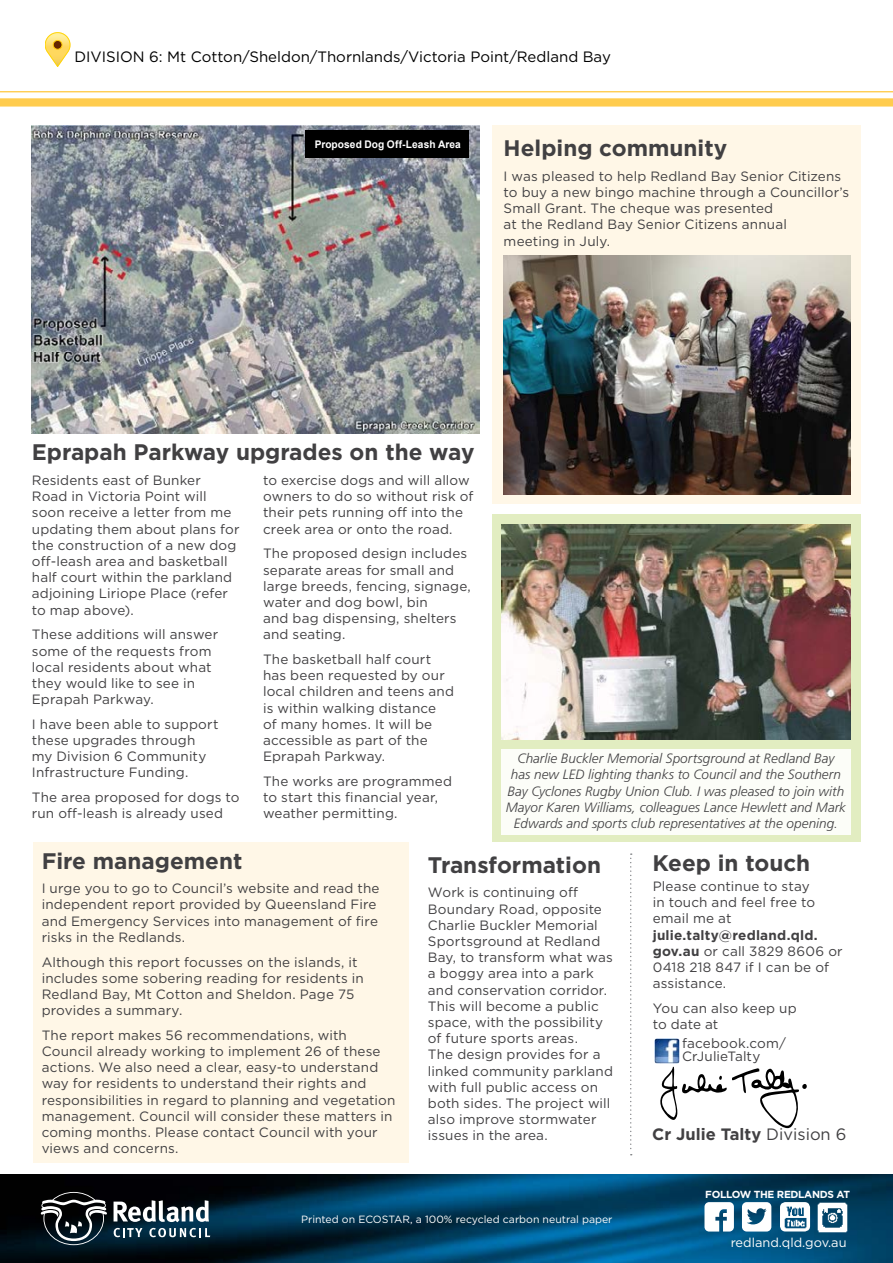
<style>
.page{position:relative;width:893px;height:1263px;background:#fff}
.page>*{position:absolute;margin:0;border:0;box-sizing:border-box;transform-origin:0 0}
.t1{font:700 22.5px "Gotham";color:#414042}
.t2{font:700 16.5px "Gotham";color:#414042}
.t3{font:15px "Gotham";color:#000}
.t4{font:13.5px/16.2px "Gotham";letter-spacing:.01em;color:#414042}
.t5{font:italic 300 13.5px/16.2px "Frutiger LT";color:#414042;text-align:center}
.t6{font:12.75px "Gotham";color:#fff}
.t7{font:10.5px "Gotham";color:#fff}
.t8{font:700 10.5px "Arial";letter-spacing:.005em;color:#fff}
.t9{font:700 10.2px "Gotham";letter-spacing:-.03em;color:#fff}
.s1{font-weight:700}
.s2{font-weight:400}
</style>
<div class="page">
<img style="left:0;top:1174px;width:893px;height:89px">
<svg style="left:114px;top:1200px;width:95px;height:22px"></svg>
<svg style="left:149px;top:1228px;width:61px;height:9px"></svg>
<svg style="left:114px;top:1228px;width:28px;height:9px"></svg>
<svg style="left:41px;top:1192px;width:66px;height:53px;background:#3b4247"></svg>
<svg style="left:704px;top:1202px;width:30px;height:29px"></svg>
<svg style="left:742px;top:1202px;width:29px;height:29px"></svg>
<img style="left:814px;top:1199px;width:36px;height:36px">
<div style="left:780px;top:1202px;width:30px;height:29px;background:#fff;border-radius:5px"></div>
<img style="left:784px;top:1203px;width:25px;height:27px">
<div style="left:492px;top:126px;width:369px;height:378px;background:#fff7e7"></div>
<div style="left:492px;top:514px;width:369px;height:328px;background:#e2edc1"></div>
<div style="left:33px;top:842px;width:375px;height:320px;background:#fff7e7"></div>
<div style="left:0;top:98px;width:893px;height:9px;background:#ffcc4e"></div>
<hr style="left:0;top:91px;width:893px;height:1px;background:#ffcc4e">
<svg style="left:45px;top:32px;width:25px;height:35px"></svg>
<div style="left:53px;top:40px;width:9px;height:9px;border:1px solid #ffcb05;border-radius:50%"></div>
<img style="left:504px;top:255px;width:346px;height:240px">
<img style="left:32px;top:125px;width:448px;height:308px">
<svg style="left:660px;top:1067px;width:147px;height:61px"></svg>
<img style="left:654px;top:1038px;width:26px;height:26px">
<img style="left:502px;top:524px;width:348px;height:216px">
<div style="left:501px;top:749px;width:350px;height:85px;background:#fcfdf8"></div>
<svg style="left:630px;top:853px;width:2px;height:302px"></svg>
<div style="left:306px;top:130px;width:163px;height:28px;background:#000"></div>
<p class="t3" style="left:74px;top:48px;width:538px">DIVISION 6: Mt Cotton/Sheldon/Thornlands/Victoria Point/Redland Bay</p>
<p class="t8" style="left:315px;top:137px;width:148px">Proposed Dog Off-Leash Area</p>
<h1 class="t1" style="left:504px;top:133px;width:225px">Helping community</h1>
<p class="t4" style="left:504px;top:168px;width:347px">I was pleased to help Redland Bay Senior Citizens to buy a new bingo machine through a Councillor’s Small Grant. The cheque was presented<br>at the Redland Bay Senior Citizens annual<br>meeting in July.</p>
<h1 class="t1" style="left:32px;top:437px;width:444px">Eprapah Parkway upgrades on the way</h1>
<p class="t4" style="left:32px;top:472px;width:209px">Residents east of Bunker<br>Road in Victoria Point will soon receive a letter from me updating them about plans for the construction of a new dog off-leash area and basketball half court within the parkland adjoining Liriope Place (refer to map above).</p>
<p class="t4" style="left:32px;top:626px;width:188px">These additions will answer some of the requests from local residents about what they would like to see in<br>Eprapah Parkway.</p>
<p class="t4" style="left:32px;top:716px;width:188px">I have been able to support these upgrades through my Division 6 Community<br>Infrastructure Funding.</p>
<p class="t4" style="left:32px;top:789px;width:209px">The area proposed for dogs to run off-leash is already used</p>
<p class="t4" style="left:263px;top:472px;width:212px">to exercise dogs and will allow owners to do so without risk of their pets running off into the creek area or onto the road.</p>
<p class="t4" style="left:263px;top:545px;width:209px">The proposed design includes separate areas for small and large breeds, fencing, signage, water and dog bowl, bin<br>and bag dispensing, shelters and seating.</p>
<p class="t4" style="left:263px;top:651px;width:192px">The basketball half court has been requested by our local children and teens and is within walking distance<br>of many homes. It will be accessible as part of the<br>Eprapah Parkway.</p>
<p class="t4" style="left:263px;top:773px;width:190px">The works are programmed to start this financial year, weather permitting.</p>
<p class="t5" style="left:506px;top:751px;width:342px">Charlie Buckler Memorial Sportsground at Redland Bay<br>has new LED lighting thanks to Council and the Southern Bay Cyclones Rugby Union Club. I was pleased to join with Mayor Karen Williams, colleagues Lance Hewlett and Mark Edwards and sports club representatives at the opening.</p>
<h1 class="t1" style="left:428px;top:850px;width:175px">Transformation</h1>
<p class="t4" style="left:428px;top:884px;width:187px">Work is continuing off<br>Boundary Road, opposite<br>Charlie Buckler Memorial<br>Sportsground at Redland<br>Bay, to transform what was a boggy area into a park and conservation corridor.<br>This will become a public space, with the possibility of future sports areas.<br>The design provides for a linked community parkland with full public access on both sides. The project will also improve stormwater issues in the area.</p>
<h1 class="t1" style="left:42px;top:846px;width:202px">Fire management</h1>
<p class="t4" style="left:42px;top:880px;width:339px">I urge you to go to Council’s website and read the independent report provided by Queensland Fire and Emergency Services into management of fire risks in the Redlands.</p>
<p class="t4" style="left:42px;top:953px;width:324px">Although this report focusses on the islands, it includes some sobering reading for residents in Redland Bay, Mt Cotton and Sheldon. Page 75 provides a summary.</p>
<p class="t4" style="left:42px;top:1027px;width:355px">The report makes 56 recommendations, with Council already working to implement 26 of these actions. We also need a clear, easy-to understand way for residents to understand their rights and responsibilities in regard to planning and vegetation management. Council will consider these matters in coming months. Please contact Council with your views and concerns.</p>
<h1 class="t1" style="left:653px;top:848px;width:159px">Keep in touch</h1>
<p class="t4" style="left:653px;top:878px;width:164px">Please continue to stay in touch and feel free to email me at</p>
<p class="t4" style="left:653px;top:926px;width:191px"><span class="s1">julie.talty@redland.qld. gov.au</span> or call 3829 8606 or<br>0418 218 847 if I can be of assistance.</p>
<p class="t4" style="left:653px;top:1000px;width:145px">You can also keep up to date at</p>
<p class="t4" style="left:682px;top:1036px;width:106px;line-height:13.5px">facebook.com/<br>CrJulieTalty</p>
<p class="t2" style="left:652px;top:1123px;width:196px">Cr Julie Talty <span class="s2">Division 6</span></p>
<p class="t7" style="left:301px;top:1212px;width:313px">Printed on ECOSTAR, a 100% recycled carbon neutral paper</p>
<p class="t9" style="left:705px;top:1187px;width:146px">FOLLOW THE REDLANDS AT</p>
<p class="t6" style="left:731px;top:1235px;width:117px">redland.qld.gov.au</p>
</div>
